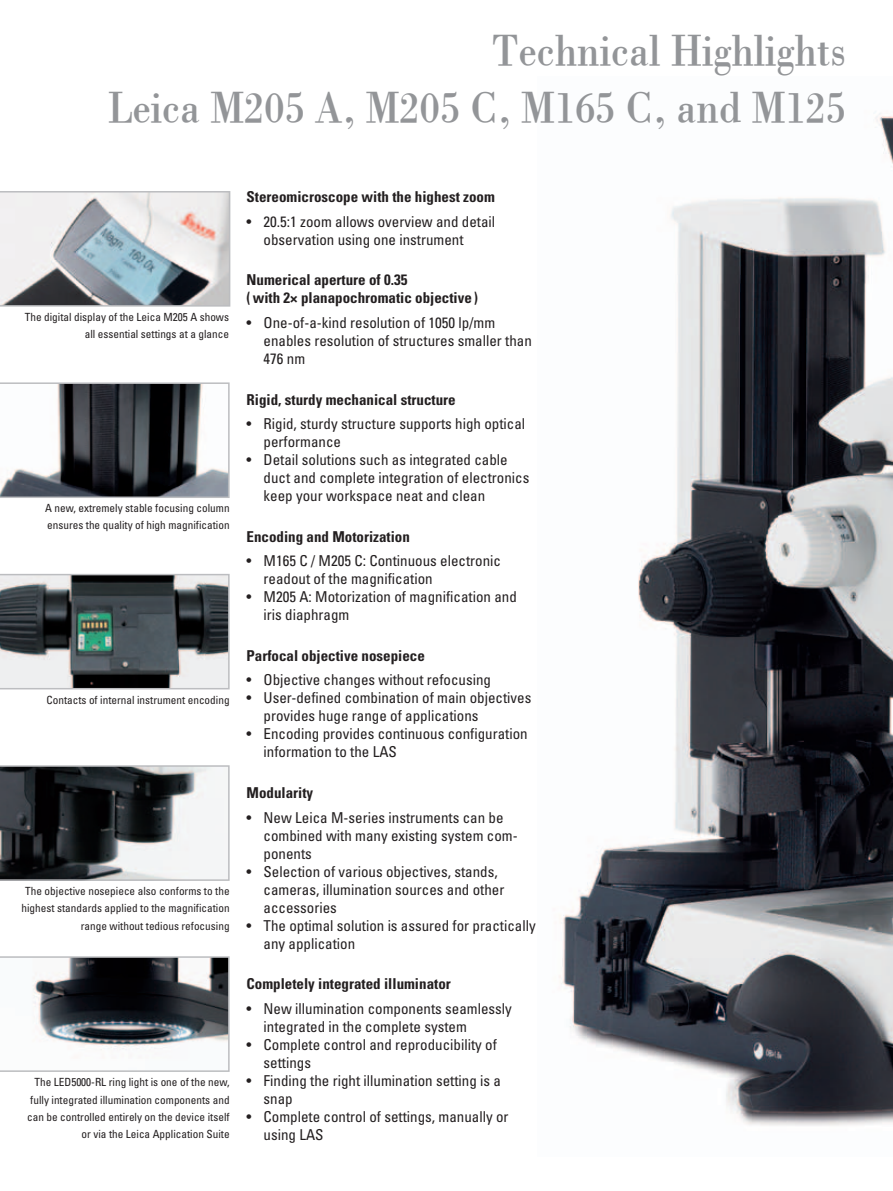
<style>
.page{position:relative;width:893px;height:1191px;background:#fff}
.page>*{position:absolute;margin:0;border:0;box-sizing:border-box;transform-origin:0 0}
.t1{font:45px/57px "Leicana";color:#939598;text-align:right}
.t2{font:condensed 15px/18px "Univers LT Std";color:#231f20}
.t3{font:700 condensed 15px/18px "Univers LT Std";color:#231f20}
.t4{font:condensed 11.25px/17.2px "Univers LT Std";color:#231f20;text-align:right}
</style>
<div class="page">
<img style="left:559px;top:111px;width:334px;height:1015px">
<svg style="left:0;top:191px;width:230px;height:116px"></svg>
<svg style="left:0;top:382px;width:230px;height:116px"></svg>
<svg style="left:0;top:574px;width:230px;height:115px;background:#61686a"></svg>
<svg style="left:0;top:765px;width:230px;height:116px"></svg>
<svg style="left:0;top:956px;width:230px;height:115px"></svg>
<h1 class="t1" style="left:108px;top:21px;width:740px">Technical Highlights<br>Leica M205 A, M205 C, M165 C, and M125</h1>
<p class="t4" style="left:25px;top:308px;width:206px">The digital display of the Leica M205 A shows all essential settings at a glance</p>
<p class="t4" style="left:45px;top:499px;width:186px;text-align:left">A new, extremely stable focusing column ensures the quality of high magnification</p>
<p class="t4" style="left:47px;top:691px;width:185px">Contacts of internal instrument encoding</p>
<p class="t4" style="left:22px;top:882px;width:210px">The objective nosepiece also conforms to the highest standards applied to the magnification range without tedious refocusing</p>
<p class="t4" style="left:27px;top:1073px;width:204px">The LED5000-RL ring light is one of the new, fully integrated illumination components and can be controlled entirely on the device itself or via the Leica Application Suite</p>
<p class="t3" style="left:247px;top:188px;width:250px">Stereomicroscope with the highest zoom</p>
<p class="t2" style="left:264px;top:212px;width:233px;text-indent:-17px">• 20.5:1 zoom allows overview and detail observation using one instrument</p>
<p class="t3" style="left:247px;top:271px;width:233px">Numerical aperture of 0.35<br>(with 2× planapochromatic objective )</p>
<p class="t2" style="left:264px;top:313px;width:270px;text-indent:-17px">• One-of-a-kind resolution of 1050 lp/mm enables resolution of structures smaller than<br>476 nm</p>
<p class="t3" style="left:247px;top:390px;width:211px">Rigid, sturdy mechanical structure</p>
<p class="t2" style="left:264px;top:414px;width:263px;text-indent:-17px">• Rigid, sturdy structure supports high optical performance</p>
<p class="t2" style="left:264px;top:450px;width:267px;text-indent:-17px">• Detail solutions such as integrated cable duct and complete integration of electronics keep your workspace neat and clean</p>
<p class="t3" style="left:247px;top:527px;width:165px">Encoding and Motorization</p>
<p class="t2" style="left:264px;top:551px;width:239px;text-indent:-17px">• M165 C / M205 C: Continuous electronic readout of the magnification</p>
<p class="t2" style="left:264px;top:587px;width:255px;text-indent:-17px">• M205 A: Motorization of magnification and iris diaphragm</p>
<p class="t3" style="left:247px;top:646px;width:180px">Parfocal objective nosepiece</p>
<p class="t2" style="left:247px;top:671px;width:246px">• Objective changes without refocusing</p>
<p class="t2" style="left:264px;top:689px;width:269px;text-indent:-17px">• User-defined combination of main objectives provides huge range of applications</p>
<p class="t2" style="left:264px;top:725px;width:266px;text-indent:-17px">• Encoding provides continuous configuration information to the LAS</p>
<p class="t3" style="left:247px;top:784px;width:68px">Modularity</p>
<p class="t2" style="left:264px;top:808px;width:254px;text-indent:-17px">• New Leica M-series instruments can be combined with many existing system com&shy;ponents</p>
<p class="t2" style="left:264px;top:862px;width:242px;text-indent:-17px">• Selection of various objectives, stands, cameras, illumination sources and other accessories</p>
<p class="t2" style="left:264px;top:916px;width:274px;text-indent:-17px">• The optimal solution is assured for practically any application</p>
<p class="t3" style="left:247px;top:975px;width:206px">Completely integrated illuminator</p>
<p class="t2" style="left:264px;top:999px;width:250px;text-indent:-17px">• New illumination components seamlessly integrated in the complete system</p>
<p class="t2" style="left:264px;top:1035px;width:235px;text-indent:-17px">• Complete control and reproducibility of settings</p>
<p class="t2" style="left:264px;top:1071px;width:239px;text-indent:-17px">• Finding the right illumination setting is a snap</p>
<p class="t2" style="left:264px;top:1107px;width:246px;text-indent:-17px">• Complete control of settings, manually or using LAS</p>
</div>
